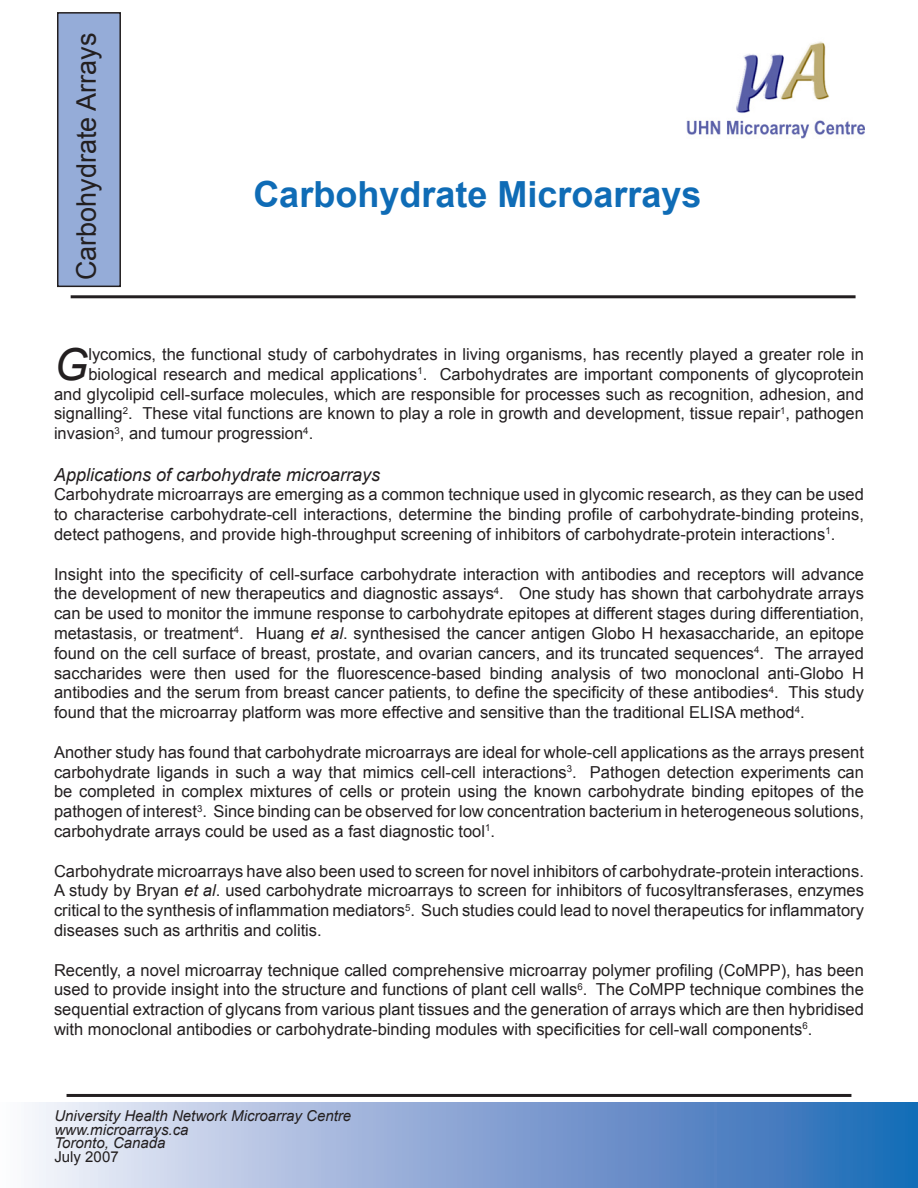
<style>
.page{position:relative;width:918px;height:1188px;background:#fff}
.page>*{position:absolute;margin:0;border:0;box-sizing:border-box;transform-origin:0 0}
.t1{font:italic 44.1px "Arial";color:#231f20}
.Heading_1{font:700 36px "Arial";color:#0f6cb6}
.Normal__Web{font:27px "Arial";color:#231f20}
.t2{font:italic 18px "Arial";color:#231f20}
.t3{font:16.5px/19.8px "Arial";color:#231f20;text-align:justify}
.Normal__Web-2{font:italic 15px "Arial";color:#231f20}
.Normal__Web-3{font:15px "Arial";color:#231f20}
.s1{font-style:italic}
</style>
<div class="page">
<hr style="left:71px;top:295px;width:785px;height:3px;background:#231f20">
<hr style="left:67px;top:1094px;width:784px;height:3px;background:#231f20">
<img style="left:686px;top:41px;width:178px;height:97px">
<div style="left:0;top:1102px;width:918px;height:86px;background:linear-gradient(to right,#faf2fa,#1f63b3)"></div>
<div style="left:58px;top:13px;width:62px;height:273px;background:#95acd8"></div>
<div style="left:57px;top:12px;width:64px;height:275px;border:2px solid #231f20"></div>
<p class="Normal__Web" style="left:69px;top:280px;width:249px;rotate:-90deg">Carbohydrate Arrays</p>
<p class="Heading_1" style="left:253px;top:171px;width:450px">Carbohydrate Microarrays</p>
<p class="t1" style="left:54px;top:335px;width:36px">G</p>
<p class="t3" style="left:88px;top:344px;width:777px">lycomics, the functional study of carbohydrates in living organisms, has recently played a greater role in</p>
<p class="t3" style="left:88px;top:364px;width:777px">biological research and medical applications<sup>1</sup>. Carbohydrates are important components of glycoprotein</p>
<p class="t3" style="left:54px;top:384px;width:811px">and glycolipid cell-surface molecules, which are responsible for processes such as recognition, adhesion, and</p>
<p class="t3" style="left:54px;top:404px;width:811px">signalling<sup>2</sup>. These vital functions are known to play a role in growth and development, tissue repair<sup>1</sup>, pathogen</p>
<p class="t3" style="left:54px;top:424px;width:261px">invasion<sup>3</sup>, and tumour progression<sup>4</sup>.</p>
<p class="t2" style="left:54px;top:462px;width:328px">Applications of carbohydrate microarrays</p>
<p class="t3" style="left:54px;top:485px;width:812px">Carbohydrate microarrays are emerging as a common technique used in glycomic research, as they can be used to characterise carbohydrate-cell interactions, determine the binding profile of carbohydrate-binding proteins, detect pathogens, and provide high-throughput screening of inhibitors of carbohydrate-protein interactions<sup>1</sup>.</p>
<p class="t3" style="left:54px;top:564px;width:812px">Insight into the specificity of cell-surface carbohydrate interaction with antibodies and receptors will advance the development of new therapeutics and diagnostic assays<sup>4</sup>. One study has shown that carbohydrate arrays can be used to monitor the immune response to carbohydrate epitopes at different stages during differentiation, metastasis, or treatment<sup>4</sup>. Huang <span class="s1">et al</span>. synthesised the cancer antigen Globo H hexasaccharide, an epitope found on the cell surface of breast, prostate, and ovarian cancers, and its truncated sequences<sup>4</sup>. The arrayed saccharides were then used for the fluorescence-based binding analysis of two monoclonal anti-Globo H antibodies and the serum from breast cancer patients, to define the specificity of these antibodies<sup>4</sup>. This study found that the microarray platform was more effective and sensitive than the traditional ELISA method<sup>4</sup>.</p>
<p class="t3" style="left:54px;top:742px;width:811px">Another study has found that carbohydrate microarrays are ideal for whole-cell applications as the arrays present carbohydrate ligands in such a way that mimics cell-cell interactions<sup>3</sup>. Pathogen detection experiments can be completed in complex mixtures of cells or protein using the known carbohydrate binding epitopes of the pathogen of interest<sup>3</sup>. Since binding can be observed for low concentration bacterium in heterogeneous solutions, carbohydrate arrays could be used as a fast diagnostic tool<sup>1</sup>.</p>
<p class="t3" style="left:54px;top:861px;width:812px">Carbohydrate microarrays have also been used to screen for novel inhibitors of carbohydrate-protein interactions.<br>A study by Bryan <span class="s1">et al</span>. used carbohydrate microarrays to screen for inhibitors of fucosyltransferases, enzymes critical to the synthesis of inflammation mediators<sup>5</sup>. Such studies could lead to novel therapeutics for inflammatory diseases such as arthritis and colitis.</p>
<p class="t3" style="left:54px;top:960px;width:811px">Recently, a novel microarray technique called comprehensive microarray polymer profiling (CoMPP), has been used to provide insight into the structure and functions of plant cell walls<sup>6</sup>. The CoMPP technique combines the sequential extraction of glycans from various plant tissues and the generation of arrays which are then hybridised with monoclonal antibodies or carbohydrate-binding modules with specificities for cell-wall components<sup>6</sup>.</p>
<p class="Normal__Web-2" style="left:54px;top:1106px;width:298px">University Health Network Microarray Centre</p>
<p class="Normal__Web-2" style="left:54px;top:1119px;width:136px">www.microarrays.ca</p>
<p class="Normal__Web-2" style="left:54px;top:1133px;width:113px">Toronto, Canada</p>
<p class="Normal__Web-3" style="left:54px;top:1147px;width:66px">July 2007</p>
</div>
